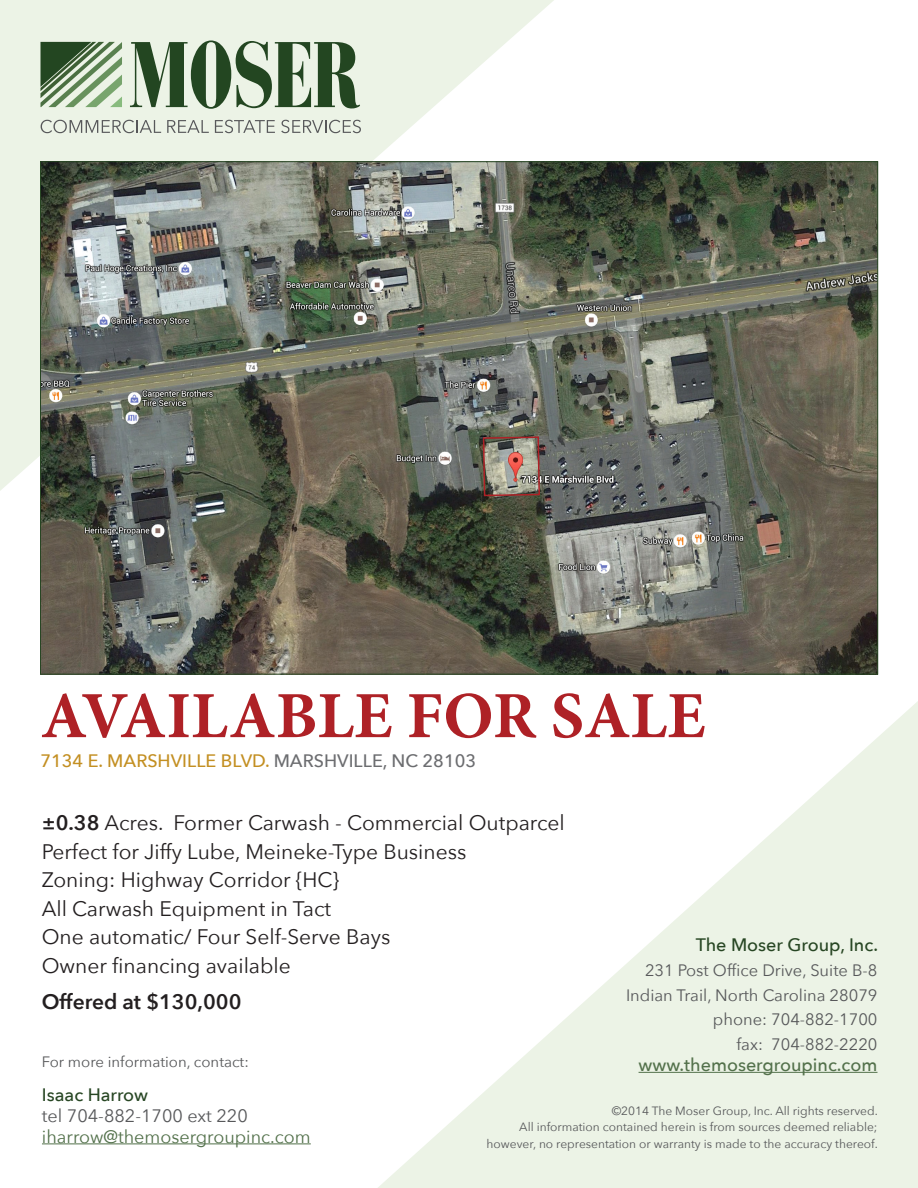
<style>
.page{position:relative;width:918px;height:1188px;background:#fff}
.page>*{position:absolute;margin:0;border:0;box-sizing:border-box;transform-origin:0 0}
.t1{font:700 66px "Minion Pro";color:#ae2126}
.t2{font:21px "Avenir Next";color:#231f20}
.t3{font:600 21px "Avenir Next";color:#231f20}
.t4{font:500 18px "Avenir Next";color:#c38f22}
.t5{font:500 18px "Avenir Next";color:#274623}
.t6{font:18px "Avenir Next";color:#53714b}
.t7{font:500 18px "Avenir Next";color:#53714b}
.t8{font:18px "Avenir Next";color:#57585a}
.t9{font:16.5px "Avenir Next";color:#57585a}
.t10{font:15px "Avenir Next";color:#57585a}
.t11{font:12px "Avenir Next";color:#57585a}
.s1{color:#6c6d70}
.s2{font-weight:600}
</style>
<div class="page">
<svg style="left:378px;top:701px;width:540px;height:487px"></svg>
<svg style="left:0;top:0;width:568px;height:491px;fill:#ecf3e6"></svg>
<hr style="left:639px;top:1072px;width:239px;height:1px;background:#53714b">
<svg style="left:130px;top:40px;width:230px;height:69px;background:#8ca088"></svg>
<svg style="left:41px;top:42px;width:81px;height:65px;background:#88a181"></svg>
<svg style="left:41px;top:120px;width:120px;height:13px;background:#c3c8bf"></svg>
<svg style="left:167px;top:120px;width:42px;height:13px"></svg>
<svg style="left:215px;top:120px;width:60px;height:13px"></svg>
<svg style="left:281px;top:120px;width:80px;height:13px"></svg>
<hr style="left:42px;top:1143px;width:269px;height:1px;background:#53714b">
<img style="left:42px;top:164px;width:834px;height:508px">
<img style="left:482px;top:436px;width:59px;height:61px">
<p class="t1" style="left:41px;top:670px;width:666px">AVAILABLE FOR SALE</p>
<p class="t4" style="left:40px;top:746px;width:437px">7134 E. MARSHVILLE BLVD. <span class="s1">MARSHVILLE, NC 28103</span></p>
<p class="t2" style="left:42px;top:805px;width:525px"><span class="s2">±0.38</span> Acres. Former Carwash - Commercial Outparcel</p>
<p class="t2" style="left:42px;top:834px;width:426px">Perfect for Jiffy Lube, Meineke-Type Business</p>
<p class="t2" style="left:42px;top:862px;width:299px">Zoning: Highway Corridor {HC}</p>
<p class="t2" style="left:42px;top:891px;width:291px">All Carwash Equipment in Tact</p>
<p class="t2" style="left:42px;top:919px;width:350px">One automatic/ Four Self-Serve Bays</p>
<p class="t2" style="left:42px;top:948px;width:251px">Owner financing available</p>
<p class="t3" style="left:42px;top:984px;width:201px">Offered at $130,000</p>
<p class="t5" style="left:696px;top:929px;width:184px">The Moser Group, Inc.</p>
<p class="t9" style="left:645px;top:956px;width:234px">231 Post Office Drive, Suite B-8</p>
<p class="t9" style="left:626px;top:981px;width:253px">Indian Trail, North Carolina 28079</p>
<p class="t9" style="left:713px;top:1006px;width:166px">phone: 704-882-1700</p>
<p class="t9" style="left:736px;top:1030px;width:143px">fax: 704-882-2220</p>
<p class="t7" style="left:639px;top:1049px;width:240px">www.themosergroupinc.com</p>
<p class="t11" style="left:612px;top:1100px;width:268px">©2014 The Moser Group, Inc. All rights reserved.</p>
<p class="t11" style="left:519px;top:1117px;width:360px">All information contained herein is from sources deemed reliable;</p>
<p class="t11" style="left:487px;top:1133px;width:393px">however, no representation or warranty is made to the accuracy thereof.</p>
<p class="t10" style="left:42px;top:1049px;width:208px">For more information, contact:</p>
<p class="t5" style="left:42px;top:1079px;width:108px">Isaac Harrow</p>
<p class="t8" style="left:42px;top:1100px;width:207px">tel 704-882-1700 ext 220</p>
<p class="t6" style="left:42px;top:1121px;width:270px">iharrow@themosergroupinc.com</p>
</div>
